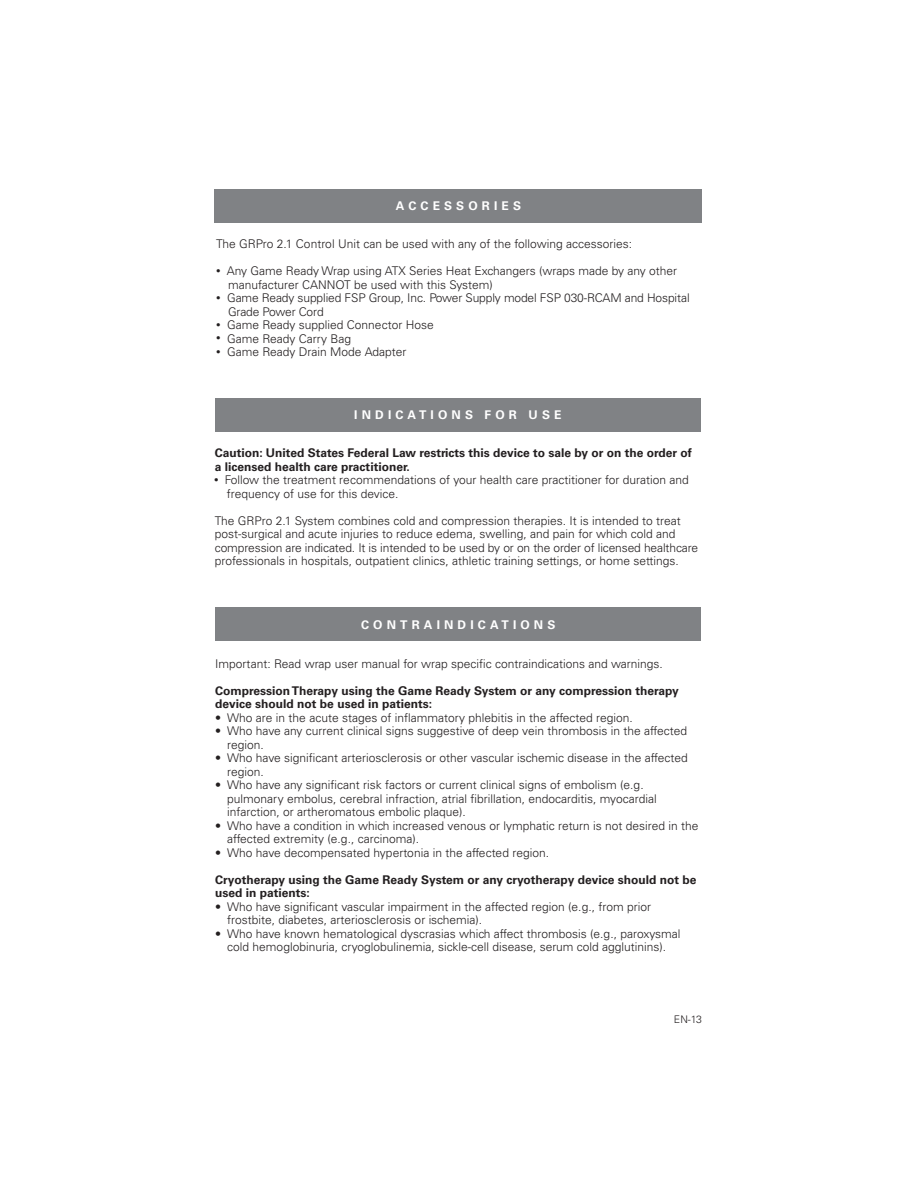
<style>
.page{position:relative;width:918px;height:1188px;background:#fff}
.page>*{position:absolute;margin:0;border:0;box-sizing:border-box;transform-origin:0 0}
.t1{font:300 12px/13.5px "Univers LT Std";color:#231f20}
.t2{font:700 12px/13.5px "Univers LT Std";color:#231f20}
.t3{font:700 12px "Univers LT Std";letter-spacing:.345em;color:#fff}
.t4{font:300 10.5px "Univers LT Std";color:#231f20}
.s1{font-size:9px}
.s2{font-weight:700;font-size:9px}
</style>
<div class="page">
<div style="left:215px;top:189px;width:487px;height:34px;background:#808285"></div>
<div style="left:215px;top:398px;width:486px;height:34px;background:#808285"></div>
<div style="left:215px;top:608px;width:486px;height:33px;background:#808285"></div>
<p class="t3" style="left:396px;top:199px;width:127px">Acc essories</p>
<p class="t1" style="left:216px;top:237px;width:418px">The GRPro 2.1 Control Unit can be used with any of the following accessories:</p>
<p class="t1" style="left:228px;top:264px;width:451px;text-indent:-12px"><span class="s1">•</span> Any Game Ready Wrap using ATX Series Heat Exchangers (wraps made by any other manufacturer CANNOT be used with this System)</p>
<p class="t1" style="left:228px;top:291px;width:463px;text-indent:-12px"><span class="s1">•</span> Game Ready supplied FSP Group, Inc. Power Supply model FSP 030-RCAM and Hospital<br>Grade Power Cord</p>
<p class="t1" style="left:216px;top:318px;width:219px"><span class="s1">•</span> Game Ready supplied Connector Hose</p>
<p class="t1" style="left:216px;top:332px;width:137px"><span class="s1">•</span> Game Ready Carry Bag</p>
<p class="t1" style="left:216px;top:345px;width:192px"><span class="s1">•</span> Game Ready Drain Mode Adapter</p>
<p class="t3" style="left:354px;top:408px;width:76px">I NDI CATIO</p>
<p class="t3" style="left:452px;top:408px;width:45px">NS FOR</p>
<p class="t3" style="left:529px;top:408px;width:12px">USE</p>
<p class="t2" style="left:215px;top:446px;width:479px">Caution: United States Federal Law restricts this device to sale by or on the order of a licensed health care practitioner.</p>
<p class="t1" style="left:227px;top:473px;width:464px;text-indent:-12px"><span class="s2">•</span> Follow the treatment recommendations of your health care practitioner for duration and frequency of use for this device.</p>
<p class="t1" style="left:215px;top:514px;width:485px">The GRPro 2.1 System combines cold and compression therapies. It is intended to treat post-surgical and acute injuries to reduce edema, swelling, and pain for which cold and compression are indicated. It is intended to be used by or on the order of licensed healthcare professionals in hospitals, outpatient clinics, athletic training settings, or home settings.</p>
<p class="t3" style="left:361px;top:618px;width:196px">Con tra in dica tion s</p>
<p class="t1" style="left:215px;top:657px;width:449px">Important: Read wrap user manual for wrap specific contraindications and warnings.</p>
<p class="t2" style="left:215px;top:684px;width:465px">Compression Therapy using the Game Ready System or any compression therapy device should not be used in patients:</p>
<p class="t1" style="left:215px;top:711px;width:419px">• Who are in the acute stages of inflammatory phlebitis in the affected region.</p>
<p class="t1" style="left:227px;top:724px;width:461px;text-indent:-12px">• Who have any current clinical signs suggestive of deep vein thrombosis in the affected region.</p>
<p class="t1" style="left:227px;top:751px;width:462px;text-indent:-12px">• Who have significant arteriosclerosis or other vascular ischemic disease in the affected region.</p>
<p class="t1" style="left:227px;top:778px;width:431px;text-indent:-12px">• Who have any significant risk factors or current clinical signs of embolism (e.g. pulmonary embolus, cerebral infraction, atrial fibrillation, endocarditis, myocardial infarction, or artheromatous embolic plaque).</p>
<p class="t1" style="left:227px;top:819px;width:473px;text-indent:-12px">• Who have a condition in which increased venous or lymphatic return is not desired in the affected extremity (e.g., carcinoma).</p>
<p class="t1" style="left:215px;top:846px;width:335px">• Who have decompensated hypertonia in the affected region.</p>
<p class="t2" style="left:215px;top:873px;width:483px">Cryotherapy using the Game Ready System or any cryotherapy device should not be used in patients:</p>
<p class="t1" style="left:227px;top:900px;width:425px;text-indent:-12px">• Who have significant vascular impairment in the affected region (e.g., from prior frostbite, diabetes, arteriosclerosis or ischemia).</p>
<p class="t1" style="left:215px;top:927px;width:467px;text-align:center">• Who have known hematological dyscrasias which affect thrombosis (e.g., paroxysmal cold hemoglobinuria, cryoglobulinemia, sickle-cell disease, serum cold agglutinins).</p>
<p class="t4" style="left:674px;top:1013px;width:30px">EN-13</p>
</div>
